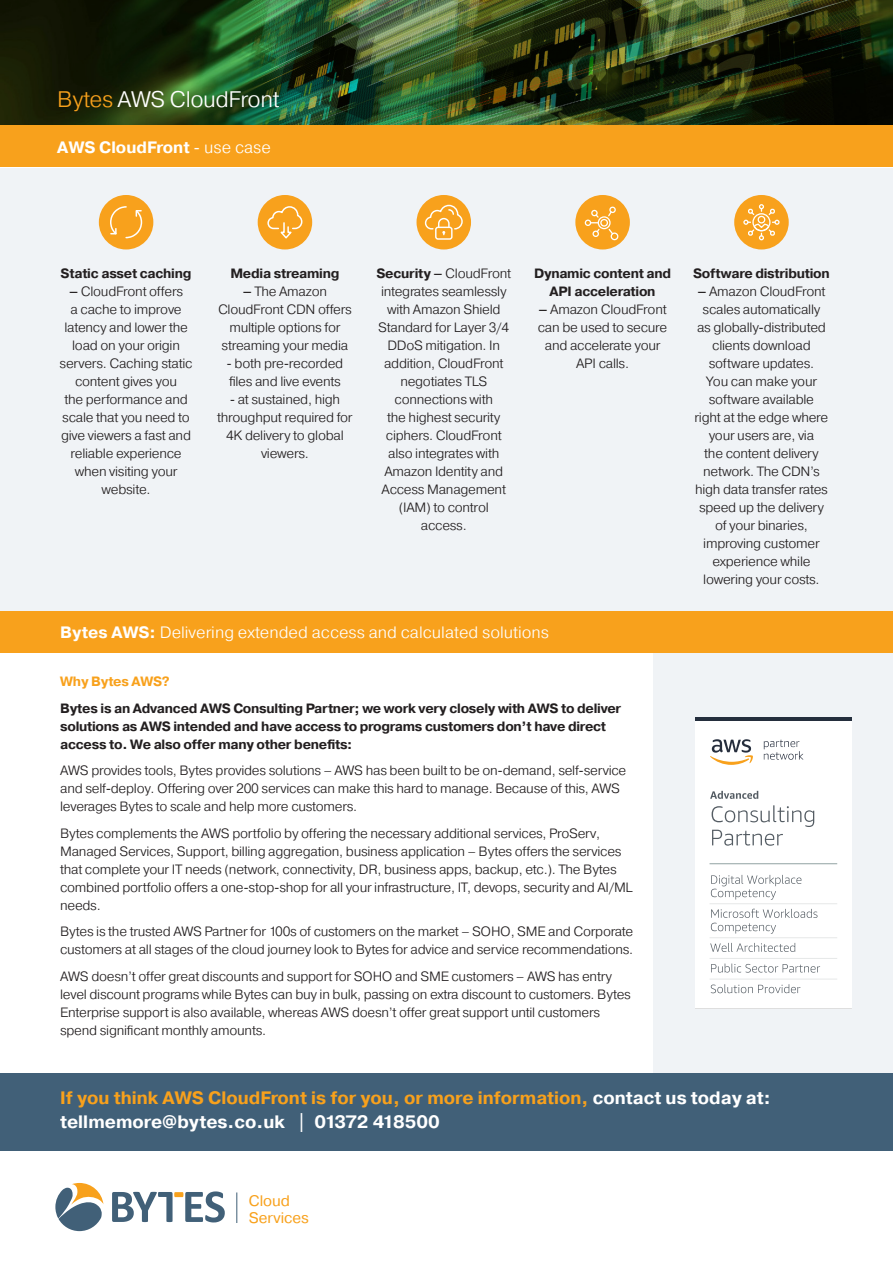
<style>
.page{position:relative;width:893px;height:1263px;background:#fff}
.page>*{position:absolute;margin:0;border:0;box-sizing:border-box;transform-origin:0 0}
.t1{font:300 22.5px "Pragmatica";letter-spacing:-.02em;color:#fff}
.t2{font:700 18px/24px "Pragmatica";color:#fff}
.IntroText{font:300 16.5px "Pragmatica";color:#fff}
.IntroText-2{font:700 16.5px "Pragmatica";color:#fff}
.t3{font:15.3px/16.8px "Pragmatica";color:#f8a11c}
.IntroText-3{font:300 13.5px/18px "Pragmatica";letter-spacing:-.02em;color:#231f20;text-align:center}
.IntroText-4{font:700 13.5px/18px "Pragmatica";letter-spacing:-.02em;color:#231f20;text-align:center}
.IntroText-5{font:700 13.5px "Pragmatica";letter-spacing:-.02em;color:#f8a11c}
.s1{color:#f8a11c}
.s2{font-weight:300}
.s3{font-weight:700}
</style>
<div class="page">
<img style="left:0;top:0;width:893px;height:125px">
<div style="left:0;top:169px;width:893px;height:445px;background:#f0f3f6"></div>
<div style="left:654px;top:653px;width:239px;height:420px;background:#f0f3f6"></div>
<div style="left:0;top:1073px;width:893px;height:77px;background:#416078"></div>
<svg style="left:112px;top:1191px;width:113px;height:31px"></svg>
<svg style="left:55px;top:1183px;width:48px;height:48px"></svg>
<hr style="left:236px;top:1192px;width:1px;height:31px;background:#416078">
<div style="left:0;top:125px;width:893px;height:41px;background:#f8a11c"></div>
<div style="left:0;top:611px;width:893px;height:42px;background:#f8a11c"></div>
<hr style="left:695px;top:1008px;width:157px;height:1px;background:#dedede">
<hr style="left:695px;top:717px;width:157px;height:4px;background:#242e3d">
<div style="left:695px;top:721px;width:157px;height:287px;background:#fff"></div>
<svg style="left:710px;top:739px;width:43px;height:26px"></svg>
<svg style="left:764px;top:740px;width:39px;height:20px"></svg>
<svg style="left:710px;top:791px;width:48px;height:8px"></svg>
<svg style="left:712px;top:805px;width:102px;height:41px"></svg>
<hr style="left:710px;top:863px;width:127px;height:1px;background:#91a3a3">
<svg style="left:711px;top:875px;width:90px;height:25px"></svg>
<hr style="left:710px;top:903px;width:127px;height:1px;background:#e6e8e8">
<svg style="left:711px;top:909px;width:106px;height:25px"></svg>
<hr style="left:710px;top:937px;width:127px;height:1px;background:#e6e8e8">
<svg style="left:710px;top:943px;width:85px;height:9px"></svg>
<hr style="left:710px;top:958px;width:127px;height:1px;background:#e6e8e8">
<svg style="left:711px;top:963px;width:109px;height:10px"></svg>
<hr style="left:710px;top:979px;width:127px;height:1px;background:#e6e8e8">
<svg style="left:711px;top:984px;width:89px;height:9px"></svg>
<div style="left:99px;top:195px;width:54px;height:54px;background:#f8a11c;border-radius:50%"></div>
<div style="left:258px;top:195px;width:54px;height:54px;background:#f8a11c;border-radius:50%"></div>
<div style="left:416px;top:195px;width:55px;height:54px;background:#f8a11c;border-radius:50%"></div>
<div style="left:575px;top:195px;width:55px;height:54px;background:#f8a11c;border-radius:50%"></div>
<div style="left:734px;top:195px;width:55px;height:54px;background:#f8a11c;border-radius:50%"></div>
<svg style="left:110px;top:206px;width:33px;height:33px"></svg>
<svg style="left:267px;top:206px;width:36px;height:33px"></svg>
<div style="left:435px;top:227px;width:18px;height:13px;border:1px solid #fff;border-radius:2px"></div>
<svg style="left:424px;top:204px;width:39px;height:31px"></svg>
<div style="left:598px;top:216px;width:13px;height:13px;border:1px solid #fff;border-radius:50%"></div>
<div style="left:600px;top:219px;width:8px;height:8px;border:1px solid #fff;border-radius:50%"></div>
<div style="left:592px;top:231px;width:7px;height:6px;border:1px solid #fff;border-radius:50%"></div>
<div style="left:609px;top:207px;width:7px;height:6px;border:1px solid #fff;border-radius:50%"></div>
<div style="left:591px;top:210px;width:7px;height:6px;border:1px solid #fff;border-radius:50%"></div>
<div style="left:611px;top:232px;width:7px;height:8px;border:1px solid #fff;border-radius:50%"></div>
<svg style="left:608px;top:210px;width:5px;height:7px"></svg>
<svg style="left:585px;top:213px;width:16px;height:20px"></svg>
<svg style="left:607px;top:228px;width:7px;height:8px"></svg>
<svg style="left:743px;top:204px;width:37px;height:37px"></svg>
<p class="t1" style="left:57px;top:85px;width:224px"><span class="s1">Bytes</span> AWS CloudFront</p>
<p class="IntroText-2" style="left:57px;top:137px;width:215px">AWS CloudFront <span class="s2">- use case</span></p>
<p class="IntroText-4" style="left:61px;top:265px;width:132px">Static asset caching</p>
<p class="IntroText-3" style="left:60px;top:282px;width:135px"><span class="s3">–</span> CloudFront offers<br>a cache to improve latency and lower the load on your origin servers. Caching static content gives you<br>the performance and scale that you need to give viewers a fast and reliable experience when visiting your website.</p>
<p class="IntroText-4" style="left:230px;top:265px;width:111px">Media streaming</p>
<p class="IntroText-3" style="left:218px;top:282px;width:135px"><span class="s3">–</span> The Amazon<br>CloudFront CDN offers multiple options for streaming your media</p>
<p class="IntroText-3" style="left:227px;top:354px;width:118px;text-align:left">- both pre-recorded files and live events</p>
<p class="IntroText-3" style="left:217px;top:390px;width:137px">- at sustained, high throughput required for<br>4K delivery to global viewers.</p>
<p class="IntroText-3" style="left:376px;top:264px;width:136px"><span class="s3">Security –</span> CloudFront integrates seamlessly with Amazon Shield<br>Standard for Layer 3/4<br>DDoS mitigation. In addition, CloudFront negotiates TLS connections with<br>the highest security ciphers. CloudFront also integrates with<br>Amazon Identity and<br>Access Management (IAM) to control access.</p>
<p class="IntroText-4" style="left:534px;top:265px;width:139px">Dynamic content and<br>API acceleration</p>
<p class="IntroText-3" style="left:538px;top:300px;width:131px"><span class="s3">–</span> Amazon CloudFront can be used to secure and accelerate your<br>API calls.</p>
<p class="IntroText" style="left:60px;top:621px;width:490px"><span class="s3">Bytes AWS:</span> Delivering extended access and calculated solutions</p>
<p class="IntroText-5" style="left:60px;top:673px;width:111px">Why Bytes AWS?</p>
<p class="IntroText-4" style="left:60px;top:699px;width:563px;text-align:left">Bytes is an Advanced AWS Consulting Partner; we work very closely with AWS to deliver solutions as AWS intended and have access to programs customers don’t have direct access to. We also offer many other benefits:</p>
<p class="IntroText-3" style="left:60px;top:761px;width:568px;text-align:left">AWS provides tools, Bytes provides solutions – AWS has been built to be on-demand, self-service and self-deploy. Offering over 200 services can make this hard to manage. Because of this, AWS leverages Bytes to scale and help more customers.</p>
<p class="IntroText-3" style="left:60px;top:824px;width:574px;text-align:left">Bytes complements the AWS portfolio by offering the necessary additional services, ProServ, Managed Services, Support, billing aggregation, business application – Bytes offers the services that complete your IT needs (network, connectivity, DR, business apps, backup, etc.). The Bytes combined portfolio offers a one-stop-shop for all your infrastructure, IT, devops, security and AI/ML needs.</p>
<p class="IntroText-3" style="left:60px;top:922px;width:575px;text-align:left">Bytes is the trusted AWS Partner for 100s of customers on the market – SOHO, SME and Corporate customers at all stages of the cloud journey look to Bytes for advice and service recommendations.</p>
<p class="IntroText-3" style="left:60px;top:967px;width:572px;text-align:left">AWS doesn’t offer great discounts and support for SOHO and SME customers – AWS has entry level discount programs while Bytes can buy in bulk, passing on extra discount to customers. Bytes Enterprise support is also available, whereas AWS doesn’t offer great support until customers spend significant monthly amounts.</p>
<p class="IntroText-4" style="left:693px;top:265px;width:138px">Software distribution</p>
<p class="IntroText-3" style="left:695px;top:282px;width:135px"><span class="s3">–</span> Amazon CloudFront scales automatically as globally-distributed clients download software updates.<br>You can make your software available right at the edge where your users are, via<br>the content delivery network. The CDN’s high data transfer rates speed up the delivery of your binaries, improving customer experience while lowering your costs.</p>
<h2 class="t2" style="left:60px;top:1086px;width:712px"><span class="s1">If you think AWS CloudFront is for you, or more information,</span> contact us today at: tellmemore@bytes.co.uk | 01372 418500</h2>
<p class="t3" style="left:249px;top:1192px;width:62px">Cloud<br>Services</p>
</div>
